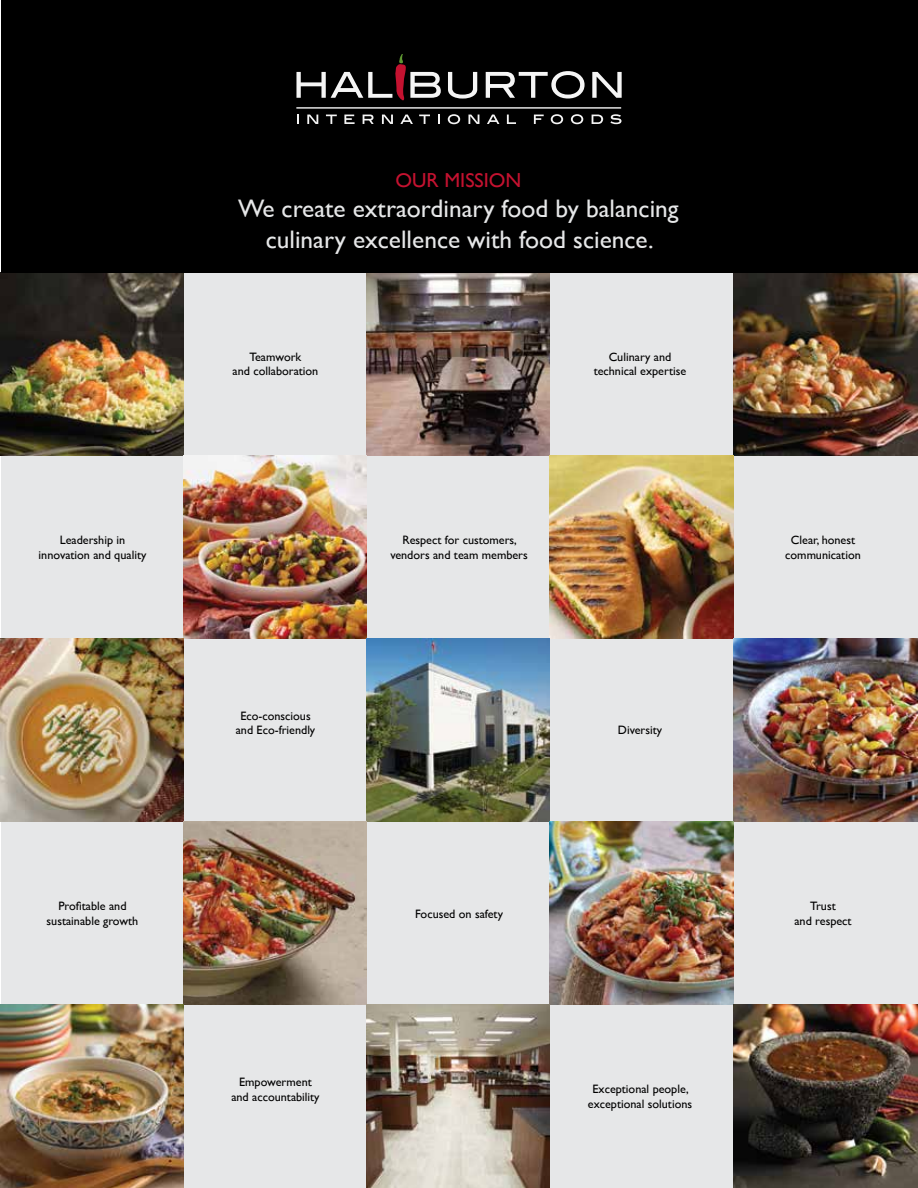
<style>
.page{position:relative;width:918px;height:1188px;background:#fff}
.page>*{position:absolute;margin:0;border:0;box-sizing:border-box;transform-origin:0 0}
.t1{font:25.35px/30.5px "Gill Sans";color:#e6e7e8;text-align:center}
.t2{font:20.25px "Gill Sans";color:#c41230}
.t3{font:12.15px/14.5px "Gill Sans";color:#000;text-align:center}
</style>
<div class="page">
<div style="left:1px;top:272px;width:916px;height:916px;background:#e6e7e8"></div>
<img style="left:1px;top:272px;width:183px;height:184px">
<img style="left:367px;top:272px;width:183px;height:184px">
<img style="left:733px;top:272px;width:184px;height:184px">
<img style="left:184px;top:456px;width:183px;height:183px">
<img style="left:550px;top:456px;width:183px;height:183px">
<img style="left:1px;top:639px;width:183px;height:183px">
<img style="left:367px;top:639px;width:183px;height:183px">
<img style="left:733px;top:639px;width:184px;height:183px">
<img style="left:184px;top:822px;width:183px;height:183px">
<img style="left:550px;top:822px;width:183px;height:183px">
<img style="left:1px;top:1005px;width:183px;height:183px">
<img style="left:367px;top:1005px;width:183px;height:183px">
<img style="left:733px;top:1005px;width:184px;height:183px">
<div style="left:1px;top:0;width:916px;height:272px;background:#000"></div>
<svg style="left:448px;top:72px;width:29px;height:27px"></svg>
<svg style="left:486px;top:71px;width:99px;height:28px"></svg>
<svg style="left:592px;top:72px;width:30px;height:26px"></svg>
<hr style="left:296px;top:107px;width:325px;height:2px;background:#fff">
<svg style="left:307px;top:115px;width:11px;height:9px"></svg>
<svg style="left:326px;top:115px;width:11px;height:9px"></svg>
<svg style="left:344px;top:115px;width:11px;height:9px"></svg>
<svg style="left:363px;top:115px;width:11px;height:9px"></svg>
<svg style="left:382px;top:115px;width:11px;height:9px"></svg>
<svg style="left:400px;top:115px;width:13px;height:9px"></svg>
<svg style="left:419px;top:115px;width:11px;height:9px"></svg>
<svg style="left:448px;top:114px;width:12px;height:10px"></svg>
<svg style="left:468px;top:115px;width:11px;height:9px"></svg>
<svg style="left:487px;top:115px;width:12px;height:9px"></svg>
<svg style="left:507px;top:115px;width:9px;height:9px"></svg>
<svg style="left:534px;top:115px;width:10px;height:9px"></svg>
<svg style="left:551px;top:114px;width:12px;height:10px"></svg>
<svg style="left:571px;top:114px;width:12px;height:10px"></svg>
<svg style="left:592px;top:115px;width:11px;height:9px"></svg>
<svg style="left:610px;top:114px;width:12px;height:10px"></svg>
<svg style="left:296px;top:54px;width:145px;height:47px"></svg>
<p class="t3" style="left:39px;top:532px;width:109px">Leadership in innovation and quality</p>
<p class="t3" style="left:47px;top:899px;width:93px">Profitable and sustainable growth</p>
<h2 class="t2" style="left:396px;top:168px;width:127px">OUR MISSION</h2>
<h1 class="t1" style="left:238px;top:193px;width:442px">We create extraordinary food by balancing culinary excellence with food science.</h1>
<p class="t3" style="left:233px;top:349px;width:87px">Teamwork<br>and collaboration</p>
<p class="t3" style="left:236px;top:708px;width:81px">Eco-conscious and Eco-friendly</p>
<p class="t3" style="left:231px;top:1075px;width:90px">Empowerment and accountability</p>
<p class="t3" style="left:390px;top:532px;width:139px">Respect for customers, vendors and team members</p>
<p class="t3" style="left:594px;top:349px;width:94px">Culinary and technical expertise</p>
<p class="t3" style="left:618px;top:723px;width:46px">Diversity</p>
<p class="t3" style="left:415px;top:906px;width:89px">Focused on safety</p>
<p class="t3" style="left:588px;top:1082px;width:106px">Exceptional people, exceptional solutions</p>
<p class="t3" style="left:785px;top:533px;width:77px">Clear, honest communication</p>
<p class="t3" style="left:794px;top:899px;width:59px">Trust<br>and respect</p>
</div>
